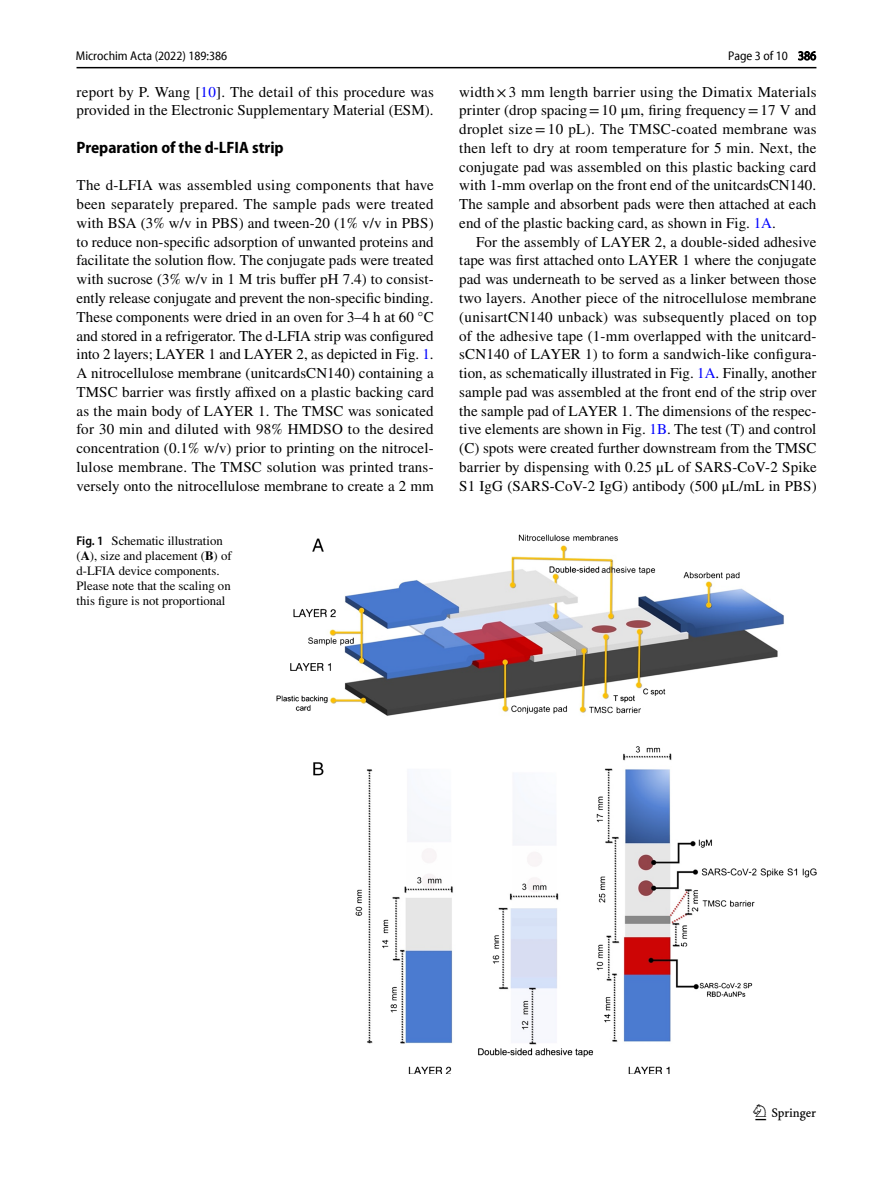
<style>
.page{position:relative;width:893px;height:1187px;background:#fff}
.page>*{position:absolute;margin:0;border:0;box-sizing:border-box;transform-origin:0 0}
.t1{font:22.5px "Springnew Regular 3";color:#000}
.t2{font:700 semi-condensed 16.5px "Myriad Pro";color:#000}
.t3{font:15px/18.8px "STIX";letter-spacing:.005em;color:#000;text-align:justify}
.t4{font:12.75px/15px "STIX";color:#000}
.t5{font:semi-condensed 12.75px "Myriad Pro Unic";color:#000}
.s1{color:#00f}
.s2{font-family:"Myriad Pro";font-weight:600;font-stretch:semi-condensed}
.s3{font-weight:700}
</style>
<div class="page">
<hr style="left:77px;top:67px;width:739px;height:1px;background:#000">
<img style="left:276px;top:535px;width:540px;height:538px">
<p class="t5" style="left:76px;top:51px;width:153px">Microchim Acta (2022) 189:386</p>
<p class="t5" style="left:728px;top:51px;width:90px">Page 3 of 10 386</p>
<p class="t3" style="left:77px;top:83px;width:359px">report by P. Wang [<span class="s1">10</span>]. The detail of this procedure was provided in the Electronic Supplementary Material (ESM).</p>
<p class="t2" style="left:77px;top:138px;width:209px">Preparation of the d‑LFIA strip</p>
<p class="t3" style="left:77px;top:177px;width:359px">The d-LFIA was assembled using components that have been separately prepared. The sample pads were treated with BSA (3% w/v in PBS) and tween-20 (1% v/v in PBS) to reduce non-specific adsorption of unwanted proteins and facilitate the solution flow. The conjugate pads were treated with sucrose (3% w/v in 1 M tris buffer pH 7.4) to consist&shy;ently release conjugate and prevent the non-specific binding.<br>These components were dried in an oven for 3–4 h at 60 °C and stored in a refrigerator. The d-LFIA strip was configured into 2 layers; LAYER 1 and LAYER 2, as depicted in Fig. <span class="s1">1</span>.<br>A nitrocellulose membrane (unitcardsCN140) containing a TMSC barrier was firstly affixed on a plastic backing card as the main body of LAYER 1. The TMSC was sonicated for 30 min and diluted with 98% HMDSO to the desired concentration (0.1% w/v) prior to printing on the nitrocel&shy;lulose membrane. The TMSC solution was printed trans&shy;versely onto the nitrocellulose membrane to create a 2 mm</p>
<p class="t4" style="left:77px;top:533px;width:157px"><span class="s2">Fig. 1</span> Schematic illustration (<span class="s3">A</span>), size and placement (<span class="s3">B</span>) of d-LFIA device components.<br>Please note that the scaling on this figure is not proportional</p>
<p class="t3" style="left:459px;top:83px;width:359px">width×3 mm length barrier using the Dimatix Materials printer (drop spacing=10 μm, firing frequency=17 V and droplet size=10 pL). The TMSC-coated membrane was then left to dry at room temperature for 5 min. Next, the conjugate pad was assembled on this plastic backing card with 1-mm overlap on the front end of the unitcardsCN140.<br>The sample and absorbent pads were then attached at each end of the plastic backing card, as shown in Fig. <span class="s1">1A</span>.</p>
<p class="t3" style="left:459px;top:233px;width:359px;text-indent:17px">For the assembly of LAYER 2, a double-sided adhesive tape was first attached onto LAYER 1 where the conjugate pad was underneath to be served as a linker between those two layers. Another piece of the nitrocellulose membrane (unisartCN140 unback) was subsequently placed on top of the adhesive tape (1-mm overlapped with the unitcard&shy;sCN140 of LAYER 1) to form a sandwich-like configura&shy;tion, as schematically illustrated in Fig. <span class="s1">1A</span>. Finally, another sample pad was assembled at the front end of the strip over the sample pad of LAYER 1. The dimensions of the respec&shy;tive elements are shown in Fig. <span class="s1">1B</span>. The test (T) and control (C) spots were created further downstream from the TMSC barrier by dispensing with 0.25 μL of SARS-CoV-2 Spike S1 IgG (SARS-CoV-2 IgG) antibody (500 μL/mL in PBS)</p>
<h1 class="t1" style="left:755px;top:1104px;width:62px">1 3</h1>
</div>
